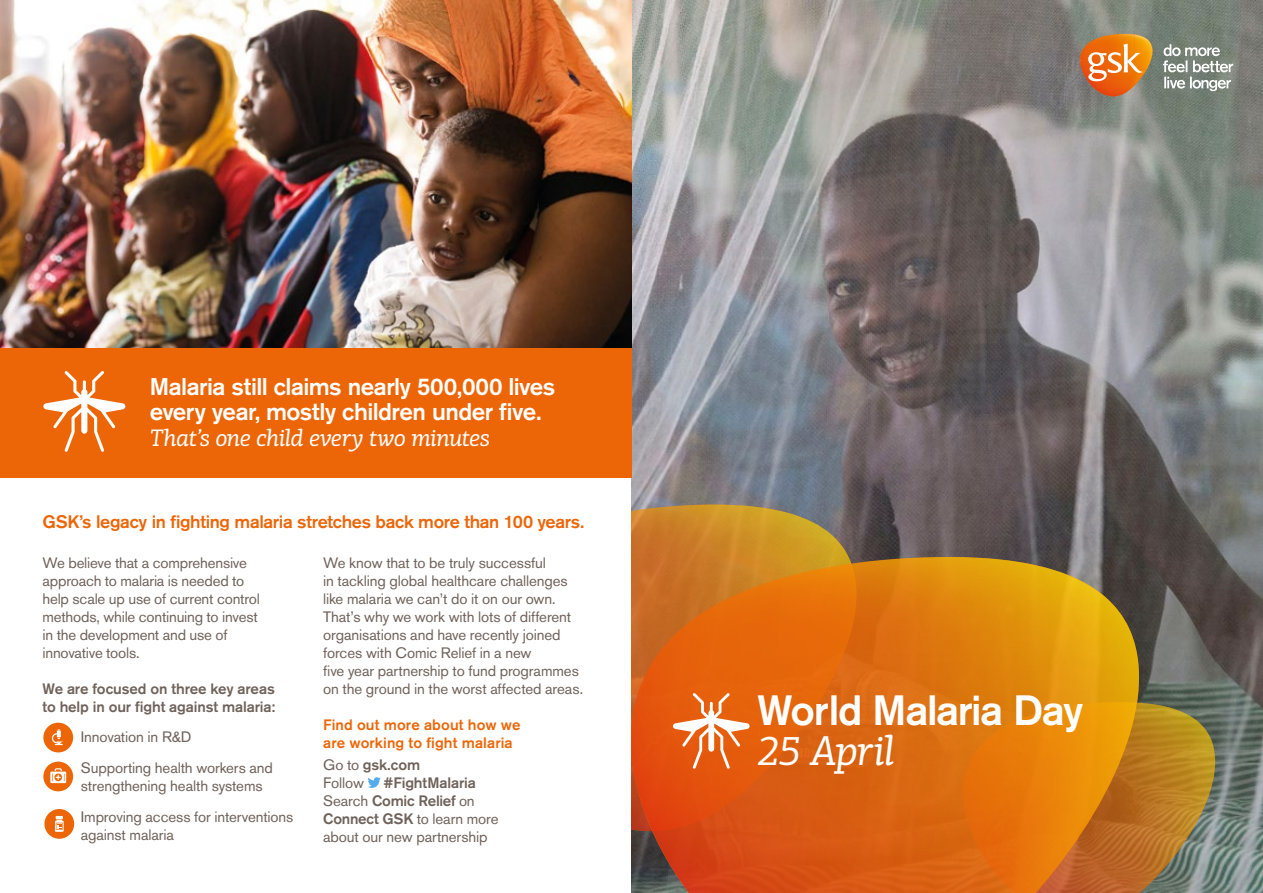
<style>
.page{position:relative;width:1263px;height:893px;background:#fff}
.page>*{position:absolute;margin:0;border:0;box-sizing:border-box;transform-origin:0 0}
.t1{font:500 42px "Akzidenz Grotesk GSK";letter-spacing:-.03em;color:#fff}
.t2{font:italic 42px "PF Centro Slab Pro";letter-spacing:-.045em;color:#fff}
.t3{font:500 24px/25.5px "Akzidenz Grotesk Pro";letter-spacing:-.025em;color:#fff}
.t4{font:italic 24px "PF Centro Slab Pro";letter-spacing:-.035em;color:#fff}
.t5{font:500 18px "Akzidenz Grotesk GSK";letter-spacing:-.02em;color:#ec6608}
.t6{font:15px/18px "Akzidenz Grotesk GSK";letter-spacing:-.01em;color:#6f625a}
.t7{font:500 15px/18px "Akzidenz Grotesk GSK";letter-spacing:-.01em;color:#6f625a}
.t8{font:500 15px/18px "Akzidenz Grotesk GSK";letter-spacing:.005em;color:#ec6608}
.s1{font-weight:500}
</style>
<div class="page">
<img style="left:631px;top:0;width:632px;height:893px">
<svg style="left:1163px;top:44px;width:70px;height:47px"></svg>
<svg style="left:1080px;top:34px;width:73px;height:63px;background:#d38642"></svg>
<svg style="left:1139px;top:702px;width:76px;height:191px;background:#a5823c"></svg>
<svg style="left:631px;top:504px;width:225px;height:53px;background:#bc8836"></svg>
<svg style="left:631px;top:557px;width:508px;height:336px;background:#d76e13"></svg>
<div style="left:0;top:348px;width:631px;height:130px;background:#ec6608"></div>
<svg style="left:43px;top:371px;width:83px;height:81px"></svg>
<svg style="left:673px;top:693px;width:77px;height:76px"></svg>
<img style="left:0;top:0;width:631px;height:348px">
<svg style="left:368px;top:777px;width:13px;height:11px"></svg>
<div style="left:43px;top:762px;width:30px;height:29px;background:#ec6608;border-radius:50%"></div>
<svg style="left:50px;top:772px;width:16px;height:11px"></svg>
<svg style="left:52px;top:768px;width:13px;height:13px"></svg>
<div style="left:43px;top:723px;width:30px;height:29px;background:#ec6608;border-radius:50%"></div>
<svg style="left:52px;top:729px;width:11px;height:16px"></svg>
<div style="left:44px;top:809px;width:30px;height:30px;background:#ec6608;border-radius:50%"></div>
<svg style="left:55px;top:816px;width:9px;height:16px"></svg>
<h2 class="t3" style="left:150px;top:373px;width:407px">Malaria still claims nearly 500,000 lives every year, mostly children under five.</h2>
<h2 class="t4" style="left:150px;top:423px;width:342px">That’s one child every two minutes</h2>
<p class="t5" style="left:43px;top:510px;width:543px">GSK’s legacy in fighting malaria stretches back more than 100 years.</p>
<p class="t6" style="left:43px;top:553px;width:219px">We believe that a comprehensive approach to malaria is needed to help scale up use of current control methods, while continuing to invest in the development and use of innovative tools.</p>
<p class="t7" style="left:43px;top:679px;width:234px">We are focused on three key areas to help in our fight against malaria:</p>
<p class="t6" style="left:81px;top:722px;width:194px;line-height:30.8px">Innovation in R&amp;D<br>Supporting health workers and</p>
<p class="t6" style="left:81px;top:770px;width:214px;line-height:30.8px">strengthening health systems<br>Improving access for interventions</p>
<p class="t6" style="left:81px;top:826px;width:95px">against malaria</p>
<p class="t6" style="left:323px;top:553px;width:261px">We know that to be truly successful<br>in tackling global healthcare challenges like malaria we can’t do it on our own.<br>That’s why we work with lots of different organisations and have recently joined forces with Comic Relief in a new<br>five year partnership to fund programmes on the ground in the worst affected areas.</p>
<p class="t8" style="left:323px;top:715px;width:199px">Find out more about how we are working to fight malaria</p>
<p class="t6" style="left:323px;top:756px;width:98px">Go to <span class="s1">gsk.com<br></span>Follow</p>
<p class="t6" style="left:323px;top:774px;width:177px;text-indent:60px"><span class="s1">#FightMalaria<br></span>Search <span class="s1">Comic Relief</span> on<br><span class="s1">Connect GSK</span> to learn more about our new partnership</p>
<h1 class="t1" style="left:757px;top:683px;width:327px">World Malaria Day</h1>
<h1 class="t2" style="left:757px;top:726px;width:139px">25 April</h1>
</div>
